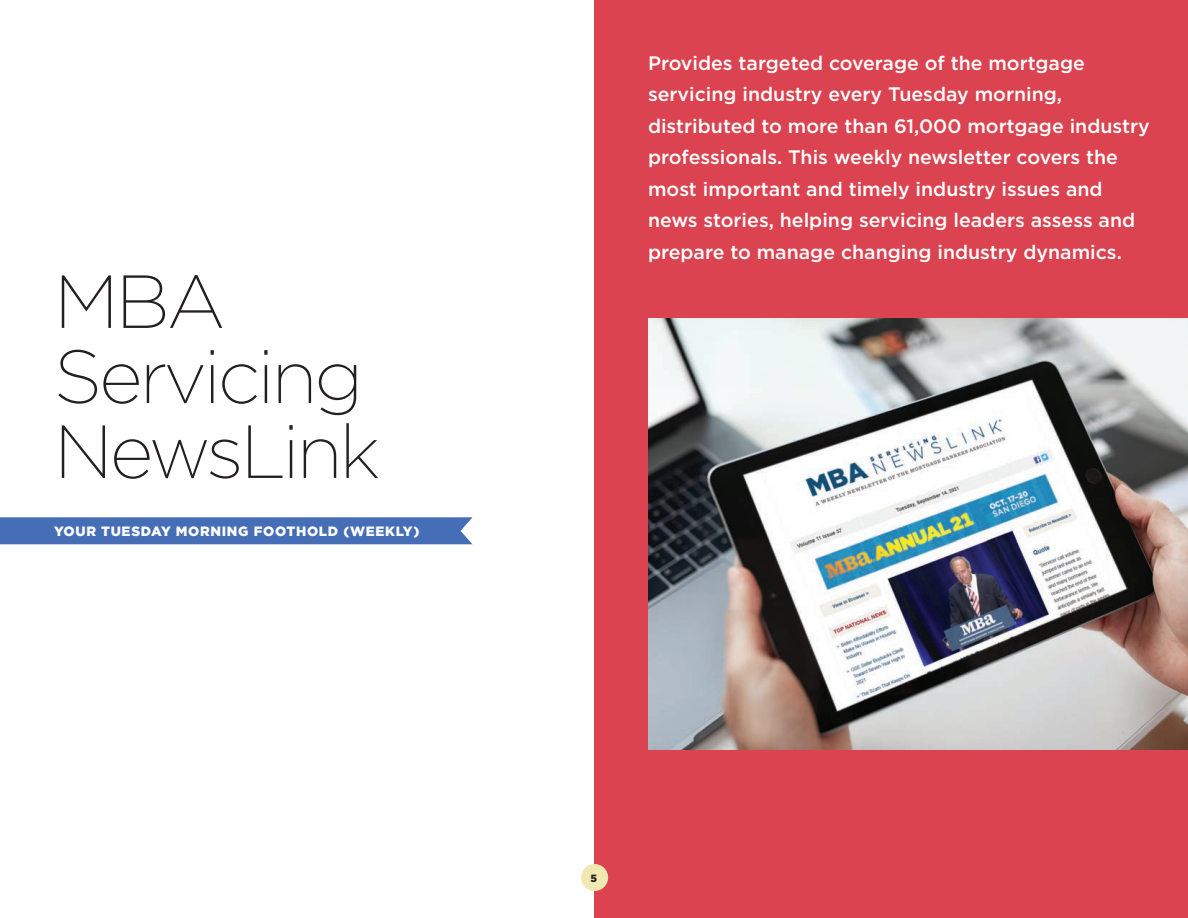
<style>
.page{position:relative;width:1188px;height:918px;background:#fff}
.page>*{position:absolute;margin:0;border:0;box-sizing:border-box;transform-origin:0 0}
.t1{font:200 75px/75px "Gotham";letter-spacing:-.04em;color:#231f20}
.t2{font:500 19.5px/31.5px "Gotham";color:#fff}
.t3{font:900 13.5px "Gotham";letter-spacing:.05em;color:#fff}
.t4{font:900 10.5px "Gotham";color:#231f20}
</style>
<div class="page">
<div style="left:594px;top:0;width:594px;height:918px;background:#da434f"></div>
<div style="left:0;top:517px;width:472px;height:27px;background:#456eb6"></div>
<img style="left:648px;top:319px;width:540px;height:430px">
<div style="left:581px;top:864px;width:27px;height:27px;background:#f2e9b2;border-radius:50%"></div>
<h1 class="t1" style="left:54px;top:261px;width:328px">MBA<br>Servicing<br>NewsLink</h1>
<p class="t3" style="left:54px;top:522px;width:367px">YOUR TUESDAY MORNING FOOTHOLD (WEEKLY)</p>
<p class="t2" style="left:648px;top:47px;width:503px">Provides targeted coverage of the mortgage servicing industry every Tuesday morning, distributed to more than 61,000 mortgage industry professionals. This weekly newsletter covers the most important and timely industry issues and news stories, helping servicing leaders assess and prepare to manage changing industry dynamics.</p>
<p class="t4" style="left:591px;top:871px;width:8px">5</p>
</div>
